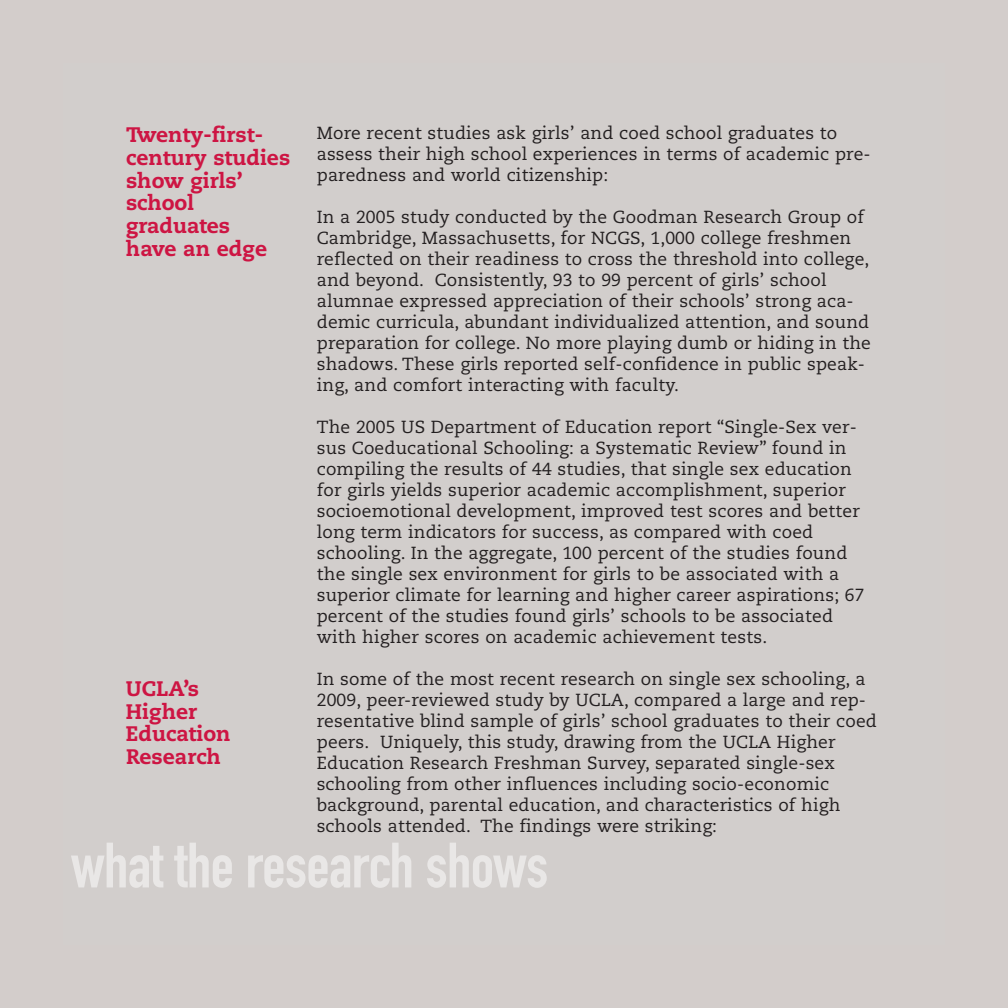
<style>
.page{position:relative;width:1008px;height:1008px;background:#d3cdcb}
.page>*{position:absolute;margin:0;border:0;box-sizing:border-box;transform-origin:0 0}
.t1{font:63px "DIN Engschrift";letter-spacing:-.01em;color:#e9e7e6}
.t2{font:800 21px/22.8px "Caecilia LT Std";color:#cd1543}
.t3{font:17.5px/21px "Caecilia LT Std";letter-spacing:.01em;color:#231f20}
</style>
<div class="page">
<p class="t2" style="left:126px;top:123px;width:166px">Twenty-first&shy;century studies show girls’ school graduates<br>have an edge</p>
<p class="t2" style="left:126px;top:677px;width:106px">UCLA’s<br>Higher<br>Education<br>Research</p>
<p class="t3" style="left:317px;top:123px;width:556px">More recent studies ask girls’ and coed school graduates to assess their high school experiences in terms of academic pre&shy;paredness and world citizenship:</p>
<p class="t3" style="left:317px;top:207px;width:556px">In a 2005 study conducted by the Goodman Research Group of Cambridge, Massachusetts, for NCGS, 1,000 college freshmen reflected on their readiness to cross the threshold into college, and beyond. Consistently, 93 to 99 percent of girls’ school alumnae expressed appreciation of their schools’ strong aca&shy;demic curricula, abundant individualized attention, and sound preparation for college. No more playing dumb or hiding in the shadows. These girls reported self-confidence in public speak&shy;ing, and comfort interacting with faculty.</p>
<p class="t3" style="left:317px;top:417px;width:549px">The 2005 US Department of Education report “Single-Sex ver&shy;sus Coeducational Schooling: a Systematic Review” found in compiling the results of 44 studies, that single sex education for girls yields superior academic accomplishment, superior socioemotional development, improved test scores and better long term indicators for success, as compared with coed schooling. In the aggregate, 100 percent of the studies found the single sex environment for girls to be associated with a superior climate for learning and higher career aspirations; 67 percent of the studies found girls’ schools to be associated with higher scores on academic achievement tests.</p>
<p class="t3" style="left:317px;top:669px;width:562px">In some of the most recent research on single sex schooling, a 2009, peer-reviewed study by UCLA, compared a large and rep&shy;resentative blind sample of girls’ school graduates to their coed peers. Uniquely, this study, drawing from the UCLA Higher Education Research Freshman Survey, separated single-sex schooling from other influences including socio-economic background, parental education, and characteristics of high schools attended. The findings were striking:</p>
<h1 class="t1" style="left:71px;top:828px;width:479px">what the research shows</h1>
</div>
